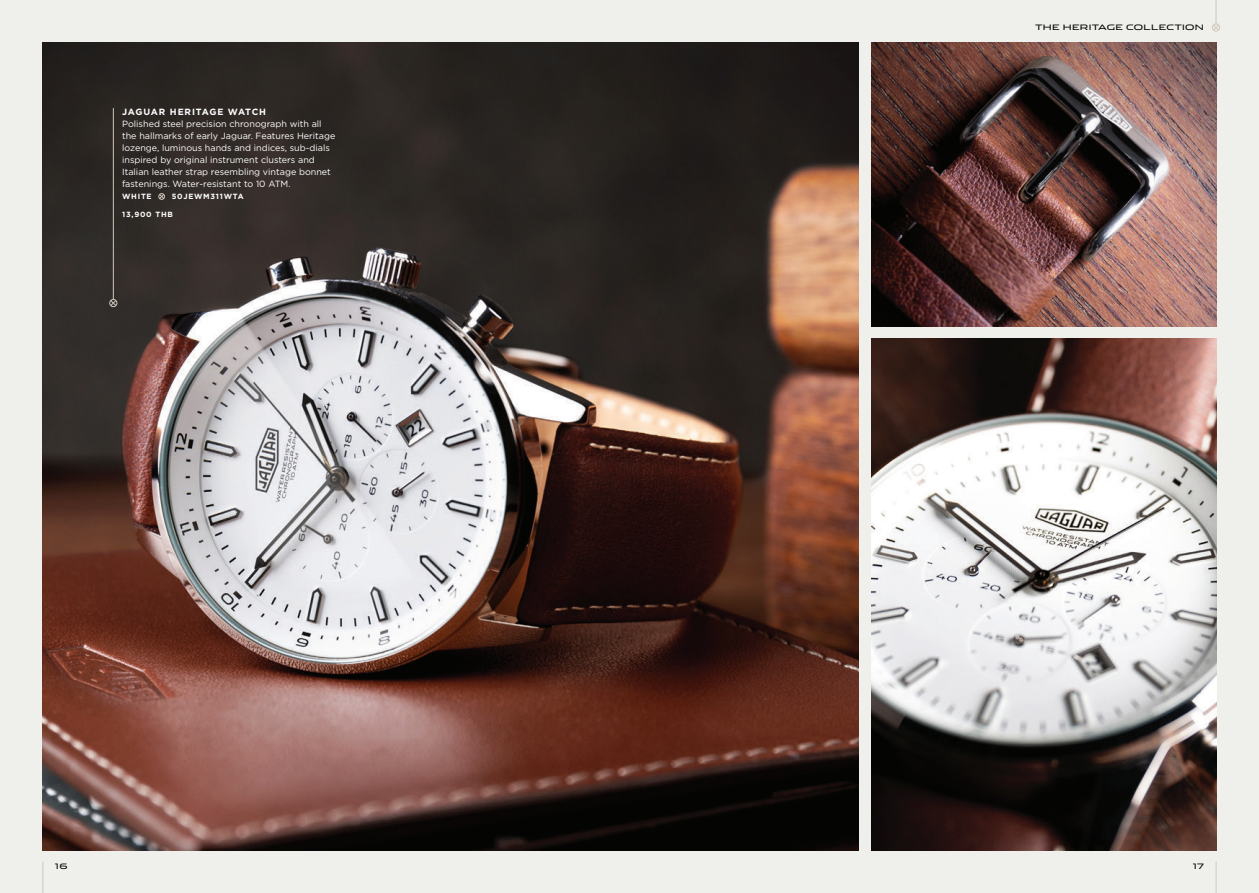
<style>
.page{position:relative;width:1259px;height:893px;background:#efefec}
.page>*{position:absolute;margin:0;border:0;box-sizing:border-box;transform-origin:0 0}
.t1{font:9px/12px "Gotham";color:#fff}
.t2{font:700 9px "Gotham";letter-spacing:.085em;color:#fff}
.t3{font:700 7.5px "Gotham";letter-spacing:.1em;color:#fff}
.t4{font:7.5px "Jaguar";letter-spacing:.04em;color:#040503}
</style>
<div class="page">
<svg style="left:1212px;top:0;width:7px;height:31px"></svg>
<div style="left:1212px;top:24px;width:8px;height:7px;border:1px solid #d0c8bc;border-radius:50%"></div>
<hr style="left:1215px;top:861px;width:1px;height:32px;background:#d0c8bc">
<hr style="left:43px;top:861px;width:1px;height:32px;background:#d0c8bc">
<img style="left:43px;top:43px;width:815px;height:807px">
<svg style="left:159px;top:193px;width:6px;height:7px"></svg>
<div style="left:158px;top:193px;width:7px;height:7px;border:1px solid #d0c8bc;border-radius:50%"></div>
<hr style="left:113px;top:108px;width:1px;height:192px;background:#d0c8bc">
<svg style="left:110px;top:299px;width:7px;height:8px"></svg>
<div style="left:109px;top:299px;width:8px;height:8px;border:1px solid #d0c8bc;border-radius:50%"></div>
<img style="left:871px;top:339px;width:345px;height:511px">
<img style="left:871px;top:43px;width:345px;height:283px">
<p class="t2" style="left:122px;top:106px;width:145px">JAGUAR HERITAGE WATCH</p>
<p class="t1" style="left:122px;top:118px;width:215px">Polished steel precision chronograph with all the hallmarks of early Jaguar. Features Heritage lozenge, luminous hands and indices, sub-dials inspired by original instrument clusters and Italian leather strap resembling vintage bonnet fastenings. Water-resistant to 10 ATM.</p>
<p class="t3" style="left:122px;top:192px;width:31px">WHITE</p>
<p class="t3" style="left:172px;top:192px;width:74px">50JEWM311WTA</p>
<p class="t3" style="left:122px;top:209px;width:52px">13,900 THB</p>
<p class="t4" style="left:1035px;top:21px;width:170px">THE HERITAGE COLLECTION</p>
<p class="t4" style="left:55px;top:859px;width:14px">16</p>
<p class="t4" style="left:1192px;top:859px;width:13px">17</p>
</div>
